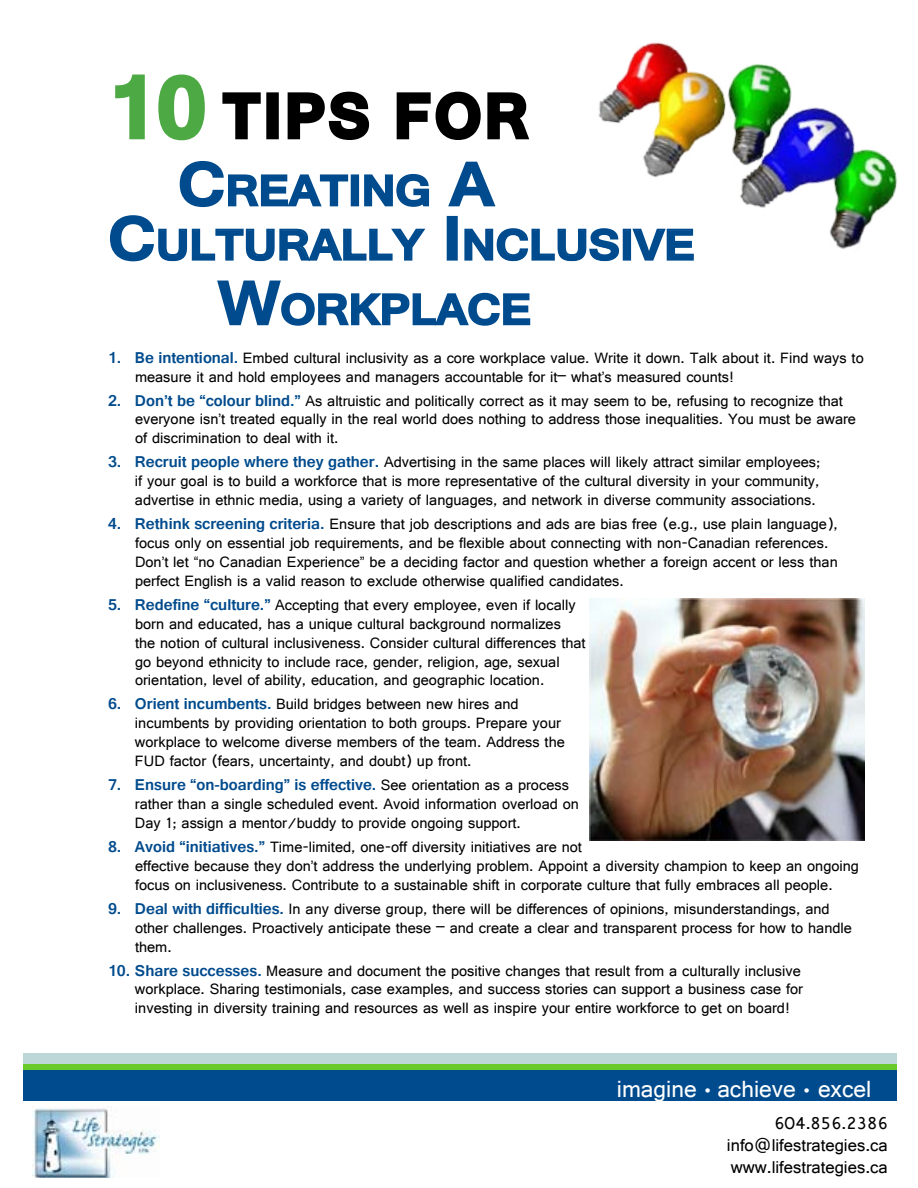
<style>
.page{position:relative;width:918px;height:1188px;background:#fff}
.page>*{position:absolute;margin:0;border:0;box-sizing:border-box;transform-origin:0 0}
.t1{font:700 64.5px "Gautami";letter-spacing:.06em;color:#000}
.t2{font:700 45.15px/64.7px "Gautami";color:#004b8d;scale:1.1 1}
.t3{font:24.6px "Gautami";color:#fff}
.t4{font:18px/21.6px "Gautami";color:#000;text-align:justify}
.t5{font:700 16.5px "Gautami";color:#004b8d}
.t6{font:15.75px/18.9px "Gautami";color:#000}
.s1{font-size:90px;color:#4da944}
.s2{font-size:64.5px}
.s3{font-weight:700;font-size:16.5px;color:#004b8d}
.s4{font-weight:400;font-size:15.75px;color:#000}
.s5{font-size:16.35px}
</style>
<div class="page">
<div style="left:23px;top:1053px;width:874px;height:11px;background:#bdd7d8"></div>
<div style="left:23px;top:1070px;width:874px;height:30px;background:#004b8d"></div>
<div style="left:23px;top:1064px;width:874px;height:6px;background:#69ca2b"></div>
<img style="left:33px;top:1108px;width:127px;height:70px">
<img style="left:621px;top:42px;width:276px;height:219px">
<div style="left:623px;top:229px;width:8px;height:32px;border:2px solid #004b8d"></div>
<svg style="left:631px;top:227px;width:64px;height:34px"></svg>
<img style="left:589px;top:598px;width:275px;height:242px">
<svg style="left:110px;top:74px;width:511px;height:252px"></svg>
<h1 class="t1" style="left:108px;top:77px;width:421px"><span class="s1">10</span> Tips for</h1>
<h2 class="t2" style="left:178px;top:157px;width:289px"><span class="s2">C</span>REATING <span class="s2">A</span></h2>
<h2 class="t2" style="left:218px;top:212px;width:435px;text-indent:-110px"><span class="s2">C</span>ULTURALLY <span class="s2">I</span> NCLUSIVE<br><span class="s2">W</span>ORKPLACE</h2>
<p class="t6" style="left:135px;top:348px;width:730px;text-indent:-27px"><span class="s3">1. Be intentional.</span> Embed cultural inclusivity as a core workplace value. Write it down. Talk about it. Find ways to measure it and hold employees and managers accountable for it– what’s measured counts!</p>
<p class="t6" style="left:135px;top:391px;width:723px;text-indent:-27px"><span class="s3">2. Don’t be “colour blind.”</span> As altruistic and politically correct as it may seem to be, refusing to recognize that everyone isn’t treated equally in the real world does nothing to address those inequalities. You must be aware of discrimination to deal with it.</p>
<p class="t6" style="left:135px;top:452px;width:687px;text-align:justify;text-indent:-27px"><span class="s3">3. Recruit people where they gather.</span> Advertising in the same places will likely attract similar employees; if your goal is to build a workforce that is more representative of the cultural diversity in your community, advertise in ethnic media, using a variety of languages, and network in diverse community associations.</p>
<p class="t6" style="left:135px;top:514px;width:704px;text-indent:-27px"><span class="s3">4. Rethink screening criteria.</span> Ensure that job descriptions and ads are bias free (e.g., use plain language), focus only on essential job requirements, and be flexible about connecting with non-Canadian references.<br>Don’t let “no Canadian Experience” be a deciding factor and question whether a foreign accent or less than perfect English is a valid reason to exclude otherwise qualified candidates.</p>
<p class="t6" style="left:135px;top:595px;width:452px;text-indent:-27px"><span class="s3">5. Redefine “culture.”</span> Accepting that every employee, even if locally born and educated, has a unique cultural background normalizes<br>the notion of cultural inclusiveness. Consider cultural differences that go beyond ethnicity to include race, gender, religion, age, sexual orientation, level of ability, education, and geographic location.</p>
<p class="t6" style="left:135px;top:695px;width:431px;text-indent:-27px"><span class="s3">6. Orient incumbents.</span> Build bridges between new hires and incumbents by providing orientation to both groups. Prepare your workplace to welcome diverse members of the team. Address the FUD factor (fears, uncertainty, and doubt) up front.</p>
<p class="t5" style="left:108px;top:775px;width:463px">7. Ensure “on-boarding” is effective. <span class="s4">See orientation as a process</span></p>
<p class="t6" style="left:135px;top:794px;width:446px">rather than a single scheduled event. Avoid information overload on<br>Day 1; assign a mentor/buddy to provide ongoing support.</p>
<p class="t6" style="left:135px;top:837px;width:726px;text-indent:-27px"><span class="s3">8. Avoid “initiatives.”</span> Time-limited, one-off diversity initiatives are not<br>effective because they don’t address the underlying problem. Appoint a diversity champion to keep an ongoing focus on inclusiveness. Contribute to a sustainable shift in corporate culture that fully embraces all people.</p>
<p class="t6" style="left:135px;top:899px;width:718px;text-indent:-27px"><span class="s3">9. Deal with difficulties.</span> In any diverse group, there will be differences of opinions, misunderstandings, and other challenges. Proactively anticipate these – and create a clear and transparent process for how to handle them.</p>
<p class="t6" style="left:135px;top:961px;width:670px;text-indent:-27px"><span class="s3">10. Share successes.</span> Measure and document the positive changes that result from a culturally inclusive workplace. Sharing testimonials, case examples, and success stories can support a business case for investing in diversity training and resources as well as inspire your entire workforce to get on board!</p>
<h3 class="t3" style="left:617px;top:1074px;width:256px">imagine <span class="s5">•</span> achieve <span class="s5">•</span> excel</h3>
<p class="t4" style="left:727px;top:1112px;width:162px;text-indent:47px">604.856.2386 info@lifestrategies.ca www.lifestrategies.ca</p>
</div>
